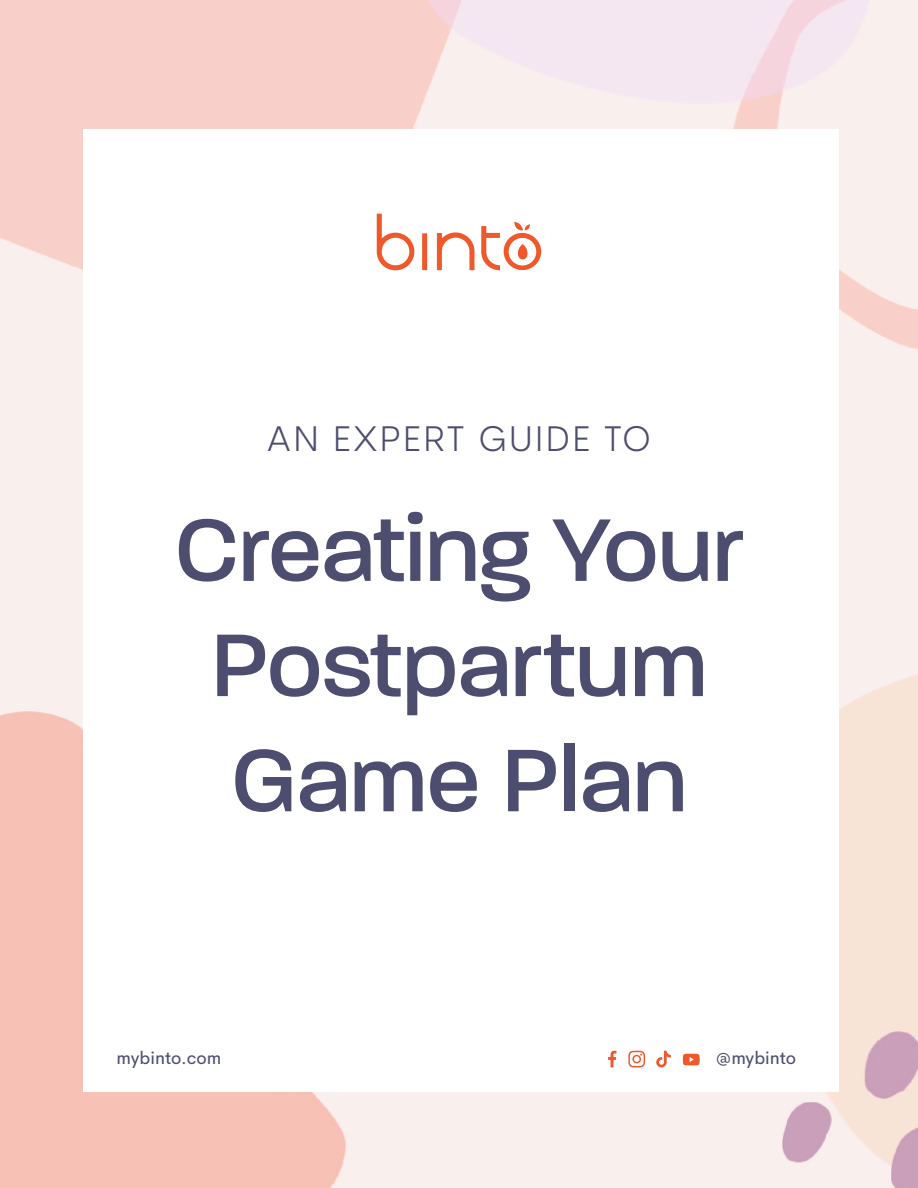
<style>
.page{position:relative;width:918px;height:1188px;background:#fff}
.page>*{position:absolute;margin:0;border:0;box-sizing:border-box;transform-origin:0 0}
.t1{font:500 96px/115.2px "Paralucent";color:#4d4d6f;text-align:center}
.t2{font:300 36px "Cerebri Sans Pro";letter-spacing:.07em;color:#4d4d6f}
.t3{font:17.7px "Cerebri Sans";color:#4d4d6f}
</style>
<div class="page">
<svg style="left:377px;top:214px;width:37px;height:56px"></svg>
<div style="left:422px;top:233px;width:5px;height:37px;background:#ee582b"></div>
<svg style="left:437px;top:232px;width:38px;height:38px"></svg>
<svg style="left:481px;top:222px;width:60px;height:48px"></svg>
<svg style="left:608px;top:1051px;width:8px;height:16px"></svg>
<svg style="left:628px;top:1051px;width:17px;height:16px"></svg>
<svg style="left:656px;top:1051px;width:15px;height:16px"></svg>
<svg style="left:683px;top:1054px;width:17px;height:11px"></svg>
<p class="t2" style="left:267px;top:415px;width:385px">AN EXPERT GUIDE TO</p>
<p class="t1" style="left:175px;top:492px;width:570px">Creating Your<br>Postpartum<br>Game Plan</p>
<p class="t3" style="left:117px;top:1044px;width:106px">mybinto.com</p>
<p class="t3" style="left:716px;top:1044px;width:82px">@mybinto</p>
</div>
